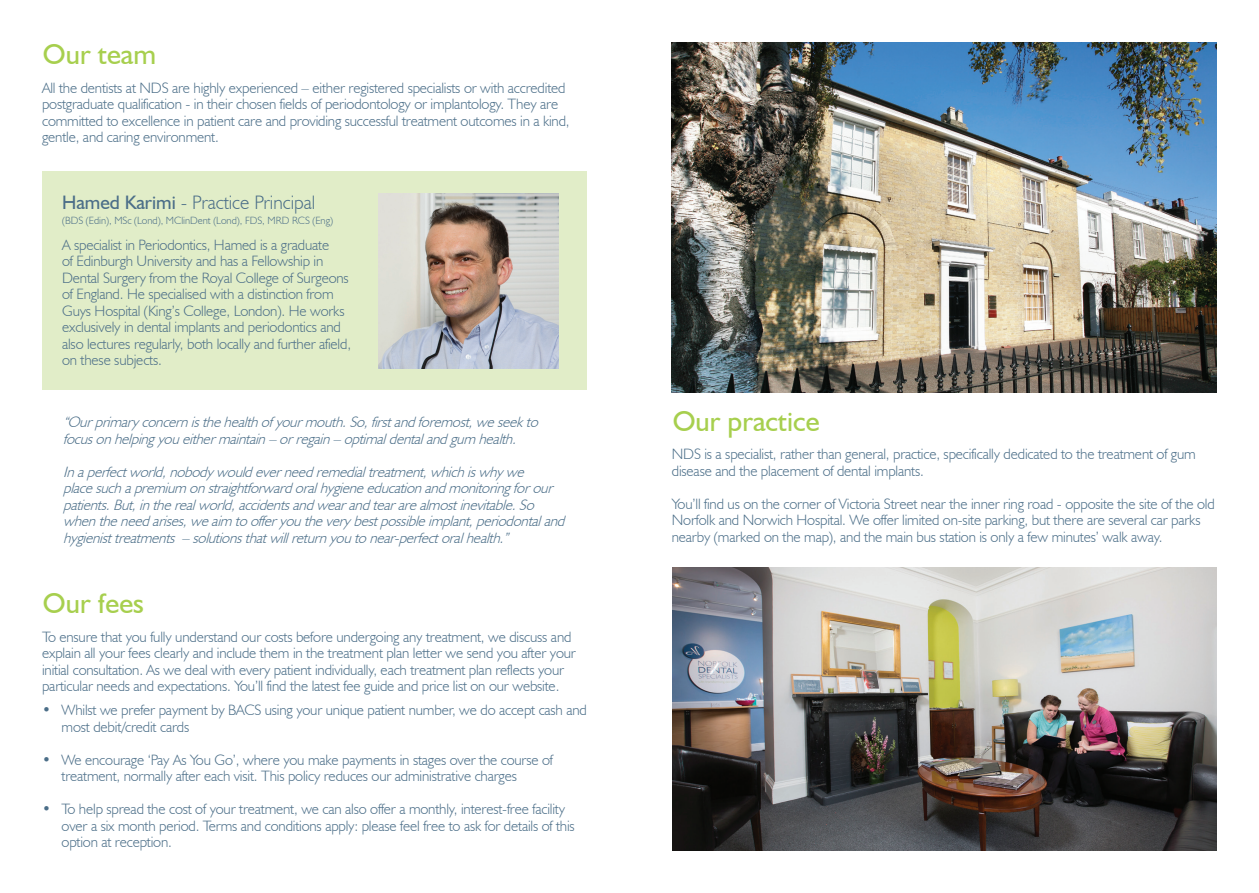
<style>
.page{position:relative;width:1259px;height:893px;background:#fff}
.page>*{position:absolute;margin:0;border:0;box-sizing:border-box;transform-origin:0 0}
.t1{font:28.5px "Humanist 521 BT";color:#a7cf4e}
.t2{font:300 19.5px "Humanist 521 BT";color:#4b6e88}
.t3{font:300 15px/16.5px "Humanist 521 BT";letter-spacing:-.01em;color:#4b6e88}
.t4{font:italic 300 15px/16.5px "Humanist 521 BT";letter-spacing:-.01em;color:#4b6e88}
.t5{font:300 10.5px "Humanist 521 BT";color:#4b6e88}
.s1{font-weight:400}
</style>
<div class="page">
<div style="left:42px;top:171px;width:545px;height:218px;background:#e1edc8"></div>
<img style="left:378px;top:194px;width:181px;height:175px">
<img style="left:672px;top:43px;width:544px;height:349px">
<img style="left:672px;top:568px;width:544px;height:282px">
<p class="t1" style="left:43px;top:37px;width:114px">Our team</p>
<p class="t3" style="left:42px;top:79px;width:529px">All the dentists at NDS are highly experienced – either registered specialists or with accredited postgraduate qualification - in their chosen fields of periodontology or implantology. They are committed to excellence in patient care and providing successful treatment outcomes in a kind, gentle, and caring environment.</p>
<p class="t2" style="left:62px;top:190px;width:255px"><span class="s1">Hamed Karimi</span> - Practice Principal</p>
<p class="t5" style="left:62px;top:214px;width:272px">(BDS (Edin), MSc (Lond), MClinDent (Lond), FDS, MRD RCS (Eng)</p>
<p class="t3" style="left:62px;top:236px;width:290px">A specialist in Periodontics, Hamed is a graduate<br>of Edinburgh University and has a Fellowship in Dental Surgery from the Royal College of Surgeons of England. He specialised with a distinction from Guys Hospital (King’s College, London). He works exclusively in dental implants and periodontics and also lectures regularly, both locally and further afield, on these subjects.</p>
<p class="t4" style="left:63px;top:414px;width:481px">“Ourprimary concernisthehealthof yourmouth.So,firstandforemost,weseekto focusonhelpingyoueithermaintain–orregain–optimaldentalandgum health.</p>
<p class="t4" style="left:63px;top:463px;width:507px">Inaperfectworld,nobody wouldeverneedremedialtreatment,whichiswhy we placesuchapremium onstraightforwardoralhygieneeducationandmonitoringforour patients.But,intherealworld,accidentsandwearandteararealmostinevitable.So whentheneedarises,weaim toofferyouthevery bestpossibleimplant,periodontaland hygienisttreatments –solutionsthatwillreturnyoutonear-perfectoralhealth.”</p>
<p class="t1" style="left:43px;top:586px;width:102px">Our fees</p>
<p class="t3" style="left:42px;top:628px;width:535px">To ensure that you fully understand our costs before undergoing any treatment, we discuss and explain all your fees clearly and include them in the treatment plan letter we send you after your initial consultation. As we deal with every patient individually, each treatment plan reflects your particular needs and expectations. You’ll find the latest fee guide and price list on our website.</p>
<p class="t3" style="left:62px;top:701px;width:527px;text-indent:-20px">• Whilst we prefer payment by BACS using your unique patient number, we do accept cash and most debit/credit cards</p>
<p class="t3" style="left:62px;top:751px;width:493px;text-indent:-20px">• We encourage ‘Pay As You Go’, where you make payments in stages over the course of treatment, normally after each visit. This policy reduces our administrative charges</p>
<p class="t3" style="left:62px;top:800px;width:515px;text-indent:-20px">• To help spread the cost of your treatment, we can also offer a monthly, interest-free facility over a six month period. Terms and conditions apply: please feel free to ask for details of this option at reception.</p>
<p class="t1" style="left:672px;top:404px;width:148px">Our practice</p>
<p class="t3" style="left:672px;top:446px;width:525px">NDS is a specialist, rather than general, practice, specifically dedicated to the treatment of gum disease and the placement of dental implants.</p>
<p class="t3" style="left:672px;top:495px;width:544px">You’ll find us on the corner of Victoria Street near the inner ring road - opposite the site of the old<br>Norfolk and Norwich Hospital. We offer limited on-site parking, but there are several car parks nearby (marked on the map), and the main bus station is only a few minutes’ walk away.</p>
</div>
